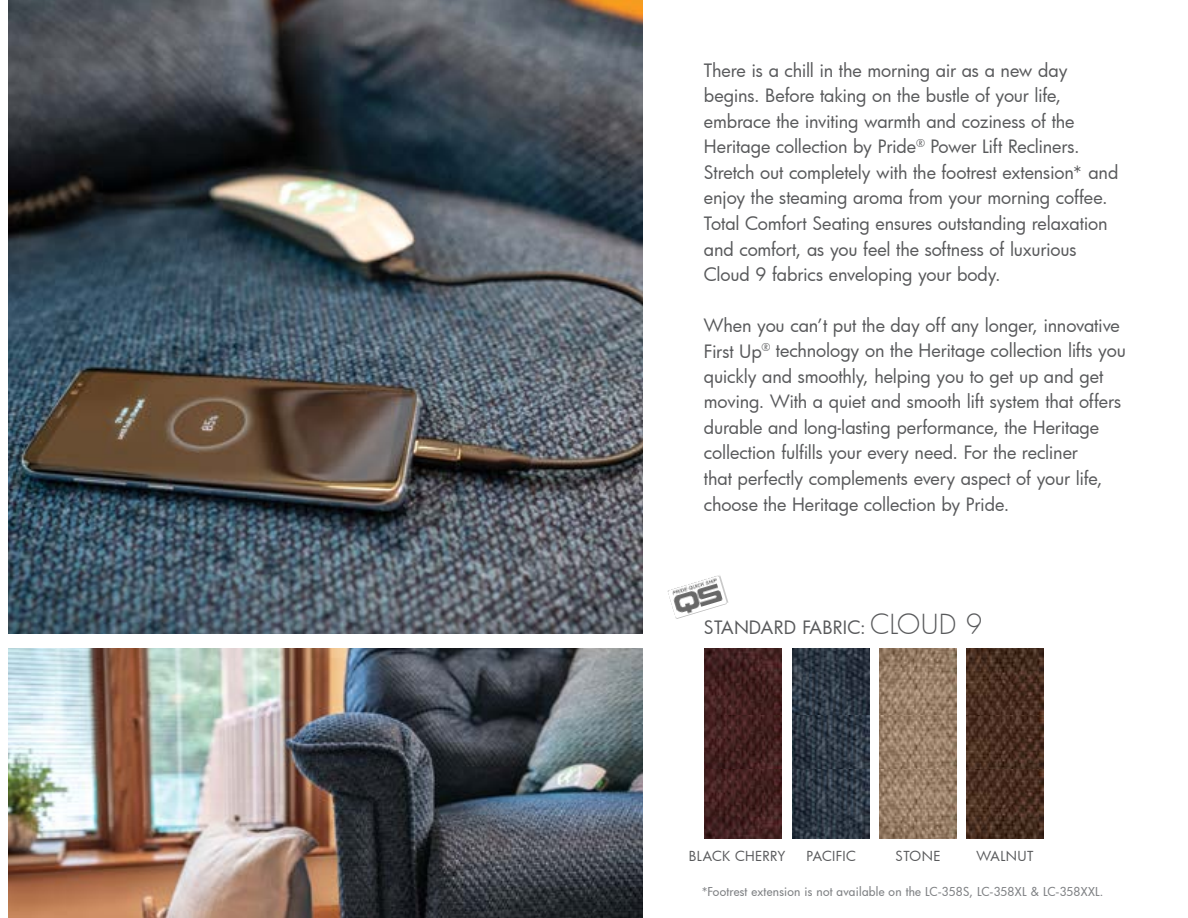
<style>
.page{position:relative;width:1188px;height:918px;background:#fff}
.page>*{position:absolute;margin:0;border:0;box-sizing:border-box;transform-origin:0 0}
.t1{font:18px/25.5px "Futura";letter-spacing:-.01em;color:#58595b}
.t2{font:18px "Futura";letter-spacing:.01em;color:#58595b}
.t3{font:13.5px "Futura";letter-spacing:.025em;color:#58595b}
.t4{font:500 12px "Futura";letter-spacing:.02em;color:#808285}
.s1{font-weight:300;font-size:27px}
</style>
<div class="page">
<img style="left:9px;top:0;width:634px;height:634px">
<img style="left:9px;top:649px;width:634px;height:269px">
<img style="left:704px;top:649px;width:77px;height:66px">
<img style="left:793px;top:649px;width:77px;height:66px">
<img style="left:967px;top:649px;width:76px;height:66px">
<img style="left:704px;top:715px;width:77px;height:54px">
<img style="left:793px;top:715px;width:77px;height:54px">
<img style="left:967px;top:715px;width:76px;height:54px">
<img style="left:704px;top:769px;width:77px;height:70px">
<img style="left:793px;top:769px;width:77px;height:70px">
<img style="left:880px;top:649px;width:77px;height:66px">
<img style="left:880px;top:715px;width:77px;height:54px">
<img style="left:880px;top:769px;width:77px;height:70px">
<img style="left:967px;top:769px;width:76px;height:70px">
<img style="left:667px;top:575px;width:62px;height:44px">
<p class="t1" style="left:704px;top:57px;width:416px">There is a chill in the morning air as a new day begins. Before taking on the bustle of your life, embrace the inviting warmth and coziness of the Heritage collection by Pride<sup>®</sup> Power Lift Recliners.<br>Stretch out completely with the footrest extension* and enjoy the steaming aroma from your morning coffee.<br>Total Comfort Seating ensures outstanding relaxation and comfort, as you feel the softness of luxurious Cloud 9 fabrics enveloping your body.</p>
<p class="t1" style="left:704px;top:312px;width:424px">When you can’t put the day off any longer, innovative First Up<sup>®</sup> technology on the Heritage collection lifts you quickly and smoothly, helping you to get up and get moving. With a quiet and smooth lift system that offers durable and long-lasting performance, the Heritage collection fulfills your every need. For the recliner<br>that perfectly complements every aspect of your life, choose the Heritage collection by Pride.</p>
<p class="t2" style="left:704px;top:615px;width:280px">STANDARD FABRIC: <span class="s1">CLOUD 9</span></p>
<p class="t3" style="left:689px;top:847px;width:98px">BLACK CHERRY</p>
<p class="t3" style="left:806px;top:847px;width:51px">PACIFIC</p>
<p class="t3" style="left:976px;top:847px;width:59px">WALNUT</p>
<p class="t3" style="left:896px;top:847px;width:46px">STONE</p>
<p class="t4" style="left:702px;top:883px;width:403px">*Footrest extension is not available on the LC-358S, LC-358XL &amp; LC-358XXL.</p>
</div>
